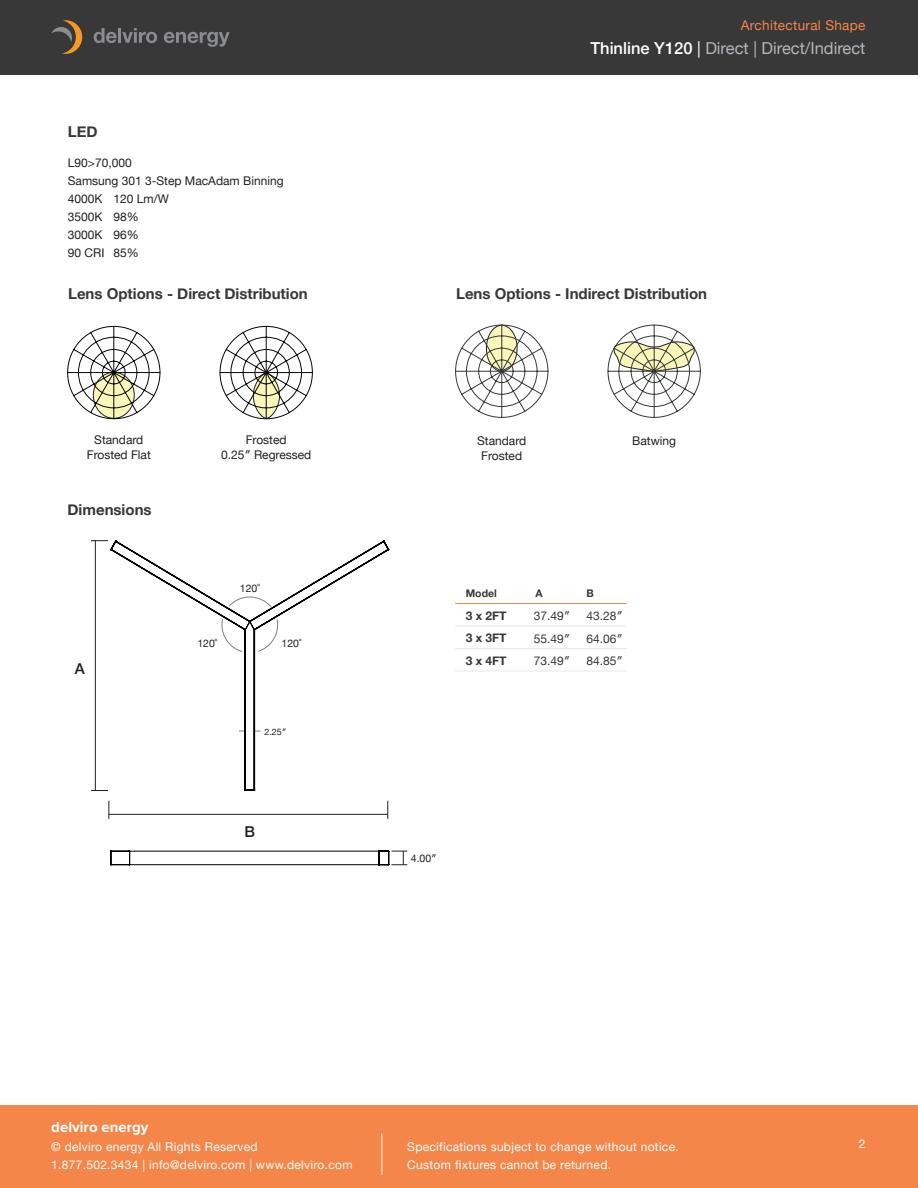
<style>
.page{position:relative;width:918px;height:1188px;background:#fff}
.page>*{position:absolute;margin:0;border:0;box-sizing:border-box;transform-origin:0 0}
.t1{font:16.5px "Helvetica Neue";color:#b2b7bb}
.t2{font:700 15px "Helvetica Neue";color:#383839}
.t3{font:700 15px "Proxima Nova";color:#fff}
.t4{font:500 15px "Helvetica Neue";color:#231f20}
.t5{font:13.5px "Helvetica Neue";letter-spacing:.025em;color:#f58649}
.t6{font:12px/18px "Helvetica Neue";letter-spacing:.025em;color:#fff}
.t7{font:12px "Helvetica Neue";color:#231f20}
.t8{font:12px "Helvetica Neue";color:#383839}
.t9{font:700 12px "Helvetica Neue";color:#383839}
.t10{font:10.5px "Helvetica Neue";color:#231f20}
.t11{font:700 10.5px "Helvetica Neue";color:#383839}
.t12{font:8.85px "Helvetica Neue";color:#231f20}
.s1{font-weight:500;color:#fff}
.s2{color:#fff}
</style>
<div class="page">
<div style="left:0;top:1106px;width:918px;height:82px;background:#f58649"></div>
<div style="left:0;top:0;width:918px;height:75px;background:#383839"></div>
<hr style="left:382px;top:1134px;width:1px;height:41px;background:#fff">
<svg style="left:51px;top:20px;width:32px;height:34px"></svg>
<svg style="left:94px;top:28px;width:63px;height:15px"></svg>
<svg style="left:164px;top:32px;width:66px;height:15px"></svg>
<hr style="left:130px;top:864px;width:249px;height:1px;background:#000">
<hr style="left:130px;top:851px;width:249px;height:1px;background:#000">
<svg style="left:111px;top:851px;width:20px;height:15px"></svg>
<svg style="left:378px;top:851px;width:29px;height:15px"></svg>
<svg style="left:91px;top:540px;width:17px;height:1px"></svg>
<hr style="left:95px;top:541px;width:1px;height:250px;background:#231f20">
<svg style="left:91px;top:790px;width:17px;height:1px"></svg>
<svg style="left:109px;top:801px;width:1px;height:18px"></svg>
<hr style="left:109px;top:814px;width:279px;height:1px;background:#231f20">
<svg style="left:388px;top:801px;width:1px;height:18px"></svg>
<svg style="left:110px;top:540px;width:279px;height:251px"></svg>
<svg style="left:222px;top:619px;width:20px;height:33px"></svg>
<svg style="left:258px;top:619px;width:20px;height:33px"></svg>
<svg style="left:229px;top:597px;width:42px;height:10px"></svg>
<hr style="left:455px;top:626px;width:70px;height:1px;background:#e6e7e9">
<hr style="left:525px;top:626px;width:51px;height:1px;background:#e6e7e9">
<hr style="left:576px;top:626px;width:51px;height:1px;background:#e6e7e9">
<hr style="left:455px;top:648px;width:70px;height:1px;background:#e6e7e9">
<hr style="left:525px;top:648px;width:51px;height:1px;background:#e6e7e9">
<hr style="left:576px;top:648px;width:51px;height:1px;background:#e6e7e9">
<hr style="left:455px;top:671px;width:70px;height:1px;background:#e6e7e9">
<hr style="left:525px;top:671px;width:51px;height:1px;background:#e6e7e9">
<hr style="left:576px;top:671px;width:51px;height:1px;background:#e6e7e9">
<hr style="left:455px;top:603px;width:70px;height:1px;background:#f58649">
<hr style="left:525px;top:603px;width:51px;height:1px;background:#f58649">
<hr style="left:576px;top:603px;width:51px;height:1px;background:#f58649">
<svg style="left:67px;top:326px;width:94px;height:93px"></svg>
<svg style="left:219px;top:326px;width:94px;height:93px"></svg>
<svg style="left:455px;top:324px;width:94px;height:94px"></svg>
<svg style="left:607px;top:324px;width:94px;height:94px"></svg>
<p class="t2" style="left:68px;top:120px;width:31px">LED</p>
<p class="t7" style="left:68px;top:154px;width:65px">L90&gt;70,000</p>
<p class="t7" style="left:68px;top:172px;width:217px">Samsung 301 3-Step MacAdam Binning</p>
<p class="t7" style="left:68px;top:190px;width:36px">4000K</p>
<p class="t7" style="left:114px;top:190px;width:57px">120 Lm/W</p>
<p class="t7" style="left:68px;top:208px;width:36px">3500K</p>
<p class="t7" style="left:114px;top:208px;width:27px">98%</p>
<p class="t7" style="left:68px;top:226px;width:36px">3000K</p>
<p class="t7" style="left:114px;top:226px;width:27px">96%</p>
<p class="t7" style="left:68px;top:244px;width:38px">90 CRI</p>
<p class="t7" style="left:114px;top:244px;width:27px">85%</p>
<p class="t2" style="left:68px;top:282px;width:241px">Lens Options - Direct Distribution</p>
<p class="t7" style="left:94px;top:431px;width:51px">Standard</p>
<p class="t7" style="left:87px;top:446px;width:66px">Frosted Flat</p>
<p class="t2" style="left:68px;top:498px;width:86px">Dimensions</p>
<p class="t4" style="left:75px;top:656px;width:12px">A</p>
<p class="t7" style="left:246px;top:431px;width:42px">Frosted</p>
<p class="t7" style="left:221px;top:446px;width:92px">0.25″ Regressed</p>
<p class="t10" style="left:240px;top:581px;width:21px">120˚</p>
<p class="t10" style="left:197px;top:636px;width:21px">120˚</p>
<p class="t10" style="left:282px;top:636px;width:21px">120˚</p>
<p class="t12" style="left:265px;top:725px;width:23px">2.25″</p>
<p class="t4" style="left:244px;top:820px;width:12px">B</p>
<p class="t5" style="left:741px;top:15px;width:126px">Architectural Shape</p>
<h1 class="t1" style="left:590px;top:36px;width:277px"><span class="s1">Thinline Y120</span> <span class="s2">|</span> Direct | Direct/Indirect</h1>
<p class="t2" style="left:456px;top:282px;width:253px">Lens Options - Indirect Distribution</p>
<p class="t7" style="left:477px;top:432px;width:51px">Standard</p>
<p class="t7" style="left:481px;top:447px;width:42px">Frosted</p>
<p class="t7" style="left:632px;top:432px;width:45px">Batwing</p>
<p class="t11" style="left:466px;top:585px;width:33px">Model</p>
<p class="t11" style="left:535px;top:585px;width:9px">A</p>
<p class="t11" style="left:586px;top:585px;width:9px">B</p>
<p class="t9" style="left:466px;top:606px;width:42px">3 x 2FT</p>
<p class="t8" style="left:534px;top:608px;width:38px">37.49″</p>
<p class="t8" style="left:586px;top:608px;width:38px">43.28″</p>
<p class="t9" style="left:466px;top:629px;width:42px">3 x 3FT</p>
<p class="t8" style="left:534px;top:630px;width:38px">55.49″</p>
<p class="t8" style="left:586px;top:630px;width:38px">64.06″</p>
<p class="t9" style="left:466px;top:651px;width:42px">3 x 4FT</p>
<p class="t8" style="left:534px;top:653px;width:38px">73.49″</p>
<p class="t8" style="left:586px;top:653px;width:38px">84.85″</p>
<p class="t10" style="left:411px;top:851px;width:27px">4.00″</p>
<p class="t3" style="left:51px;top:1116px;width:99px">delviro energy</p>
<p class="t6" style="left:51px;top:1138px;width:303px">© delviro energy All Rights Reserved<br>1.877.502.3434 | info@delviro.com | www.delviro.com</p>
<p class="t6" style="left:407px;top:1138px;width:273px">Specifications subject to change without notice.<br>Custom fixtures cannot be returned.</p>
<p class="t6" style="left:859px;top:1135px;width:8px">2</p>
</div>
